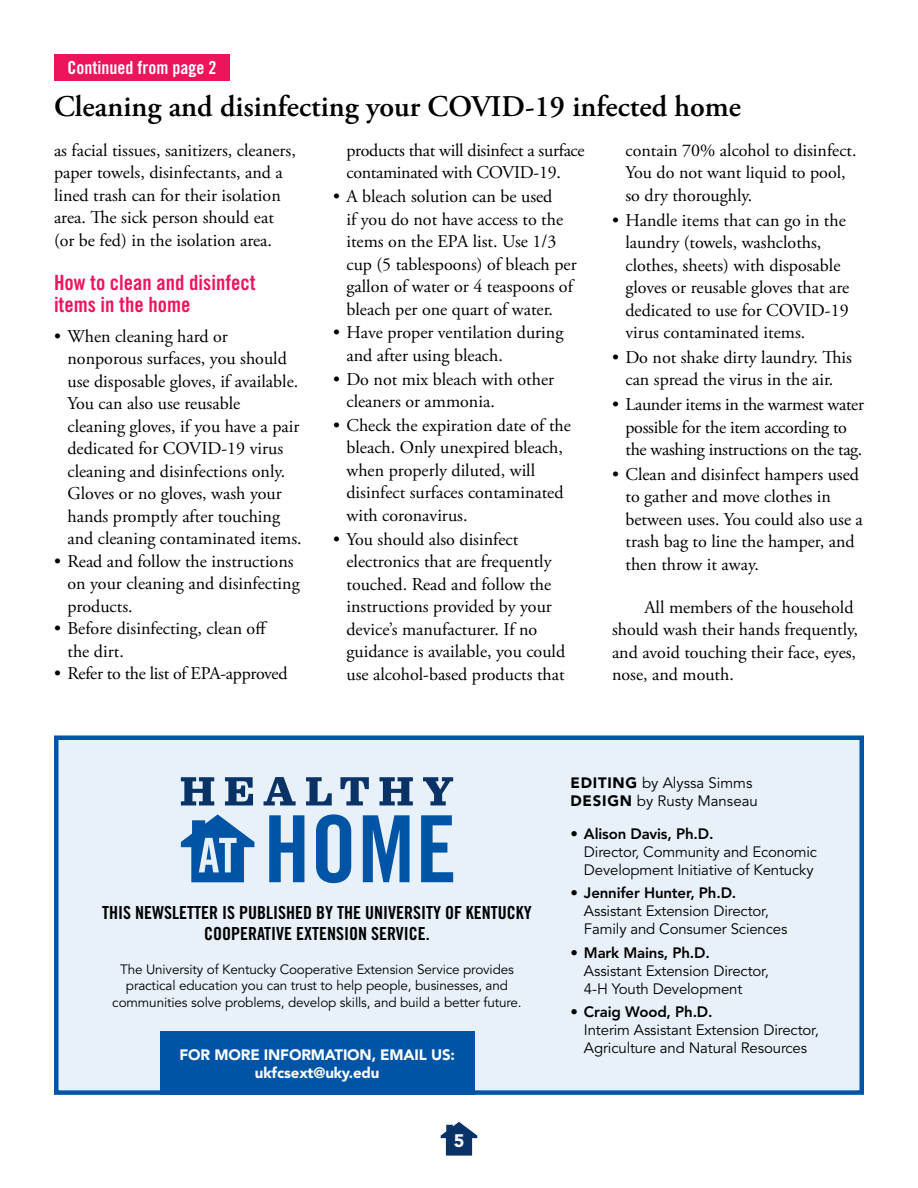
<style>
.page{position:relative;width:918px;height:1188px;background:#fff}
.page>*{position:absolute;margin:0;border:0;box-sizing:border-box;transform-origin:0 0}
.t1{font:600 30px "Adobe Garamond Pro";color:#000}
.t2{font:21px/22.5px "Trade Gothic LT Pro Bd Cn 20";color:#ed145b}
.t3{font:18px/22.5px "Adobe Garamond Pro";color:#000}
.t4{font:18px/22.5px "Adobe Garamond Pro";letter-spacing:-.02em;color:#000}
.t5{font:18px/21px "Trade Gothic LT Pro Bd Cn 20";color:#000;text-align:center}
.t6{font:18px "Trade Gothic LT Pro Bd Cn 20";color:#fff}
.t7{font:900 18px "Avenir LT Std";color:#fff}
.t8{font:15px/18px "Avenir LT Std";letter-spacing:-.01em;color:#000}
.t9{font:800 15px "Avenir LT Std";letter-spacing:-.01em;color:#000}
.t10{font:900 15px/18px "Avenir LT Std";letter-spacing:-.01em;color:#fff;text-align:center}
.t11{font:13.5px/16.5px "Avenir LT Std";letter-spacing:-.01em;color:#000;text-align:center}
.s1{font-weight:900}
</style>
<div class="page">
<div style="left:54px;top:54px;width:176px;height:26px;background:#ed145b"></div>
<div style="left:56px;top:738px;width:806px;height:355px;background:#e8f0f9"></div>
<div style="left:160px;top:1031px;width:314px;height:64px;background:#0054a6"></div>
<div style="left:54px;top:735px;width:810px;height:360px;border:4px solid #0054a6"></div>
<svg style="left:181px;top:777px;width:272px;height:28px"></svg>
<svg style="left:269px;top:815px;width:35px;height:67px"></svg>
<svg style="left:181px;top:814px;width:73px;height:68px"></svg>
<svg style="left:316px;top:814px;width:35px;height:69px"></svg>
<svg style="left:363px;top:815px;width:47px;height:67px"></svg>
<svg style="left:421px;top:815px;width:32px;height:67px"></svg>
<svg style="left:441px;top:1122px;width:36px;height:34px"></svg>
<p class="t6" style="left:68px;top:56px;width:150px">Continued from page 2</p>
<h1 class="t1" style="left:54px;top:89px;width:689px">Cleaning and disinfecting your COVID-19 infected home</h1>
<p class="t3" style="left:54px;top:139px;width:243px">as facial tissues, sanitizers, cleaners, paper towels, disinfectants, and a lined trash can for their isolation area. The sick person should eat (or be fed) in the isolation area.</p>
<p class="t2" style="left:54px;top:271px;width:203px">How to clean and disinfect items in the home</p>
<p class="t3" style="left:68px;top:325px;width:236px;text-indent:-14px">• When cleaning hard or nonporous surfaces, you should use disposable gloves, if available.<br>You can also use reusable cleaning gloves, if you have a pair dedicated for COVID-19 virus cleaning and disinfections only.<br>Gloves or no gloves, wash your hands promptly after touching and cleaning contaminated items.</p>
<p class="t3" style="left:68px;top:550px;width:234px;text-indent:-14px">• Read and follow the instructions on your cleaning and disinfecting products.</p>
<p class="t3" style="left:68px;top:618px;width:201px;text-indent:-14px">• Before disinfecting, clean off the dirt.</p>
<p class="t4" style="left:54px;top:663px;width:235px">• Refer to the list of EPA-approved</p>
<p class="t4" style="left:346px;top:139px;width:240px">products that will disinfect a surface contaminated with COVID-19.</p>
<p class="t3" style="left:346px;top:186px;width:232px;text-indent:-14px">• A bleach solution can be used<br>if you do not have access to the items on the EPA list. Use 1/3 cup (5 tablespoons) of bleach per gallon of water or 4 teaspoons of bleach per one quart of water.</p>
<p class="t3" style="left:346px;top:322px;width:218px;text-indent:-14px">• Have proper ventilation during and after using bleach.</p>
<p class="t3" style="left:346px;top:368px;width:209px;text-indent:-14px">• Do not mix bleach with other cleaners or ammonia.</p>
<p class="t3" style="left:346px;top:415px;width:226px;text-indent:-14px">• Check the expiration date of the bleach. Only unexpired bleach, when properly diluted, will disinfect surfaces contaminated with coronavirus.</p>
<p class="t3" style="left:346px;top:528px;width:220px;text-indent:-14px">• You should also disinfect electronics that are frequently touched. Read and follow the instructions provided by your device’s manufacturer. If no guidance is available, you could use alcohol-based products that</p>
<p class="t3" style="left:626px;top:139px;width:233px">contain 70% alcohol to disinfect.<br>You do not want liquid to pool, so dry thoroughly.</p>
<p class="t3" style="left:626px;top:209px;width:225px;text-indent:-14px">• Handle items that can go in the laundry (towels, washcloths, clothes, sheets) with disposable gloves or reusable gloves that are dedicated to use for COVID-19 virus contaminated items.</p>
<p class="t3" style="left:612px;top:347px;width:242px;text-align:center">• Do not shake dirty laundry. This can spread the virus in the air.</p>
<p class="t4" style="left:626px;top:394px;width:240px;text-indent:-14px">• Launder items in the warmest water possible for the item according to the washing instructions on the tag.</p>
<p class="t3" style="left:626px;top:464px;width:239px;text-indent:-14px">• Clean and disinfect hampers used to gather and move clothes in between uses. You could also use a trash bag to line the hamper, and then throw it away.</p>
<p class="t3" style="left:612px;top:596px;width:248px;text-indent:32px">All members of the household should wash their hands frequently, and avoid touching their face, eyes, nose, and mouth.</p>
<p class="t8" style="left:570px;top:775px;width:189px"><span class="s1">EDITING</span> by Alyssa Simms<br><span class="s1">DESIGN</span> by Rusty Manseau</p>
<p class="t5" style="left:102px;top:902px;width:431px">THIS NEWSLETTER IS PUBLISHED BY THE UNIVERSITY OF KENTUCKY<br>COOPERATIVE EXTENSION SERVICE.</p>
<p class="t11" style="left:112px;top:961px;width:411px">The University of Kentucky Cooperative Extension Service provides practical education you can trust to help people, businesses, and communities solve problems, develop skills, and build a better future.</p>
<p class="t10" style="left:180px;top:1046px;width:277px">FOR MORE INFORMATION, EMAIL US: ukfcsext@uky.edu</p>
<p class="t7" style="left:454px;top:1130px;width:12px">5</p>
<p class="t9" style="left:570px;top:825px;width:144px">• Alison Davis, Ph.D.</p>
<p class="t8" style="left:584px;top:843px;width:235px">Director, Community and Economic<br>Development Initiative of Kentucky</p>
<p class="t9" style="left:570px;top:884px;width:167px">• Jennifer Hunter, Ph.D.</p>
<p class="t8" style="left:584px;top:902px;width:205px">Assistant Extension Director,<br>Family and Consumer Sciences</p>
<p class="t9" style="left:570px;top:944px;width:141px">• Mark Mains, Ph.D.</p>
<p class="t8" style="left:584px;top:962px;width:186px">Assistant Extension Director,<br>4-H Youth Development</p>
<p class="t9" style="left:570px;top:1003px;width:144px">• Craig Wood, Ph.D.</p>
<p class="t8" style="left:584px;top:1021px;width:236px">Interim Assistant Extension Director,<br>Agriculture and Natural Resources</p>
</div>
